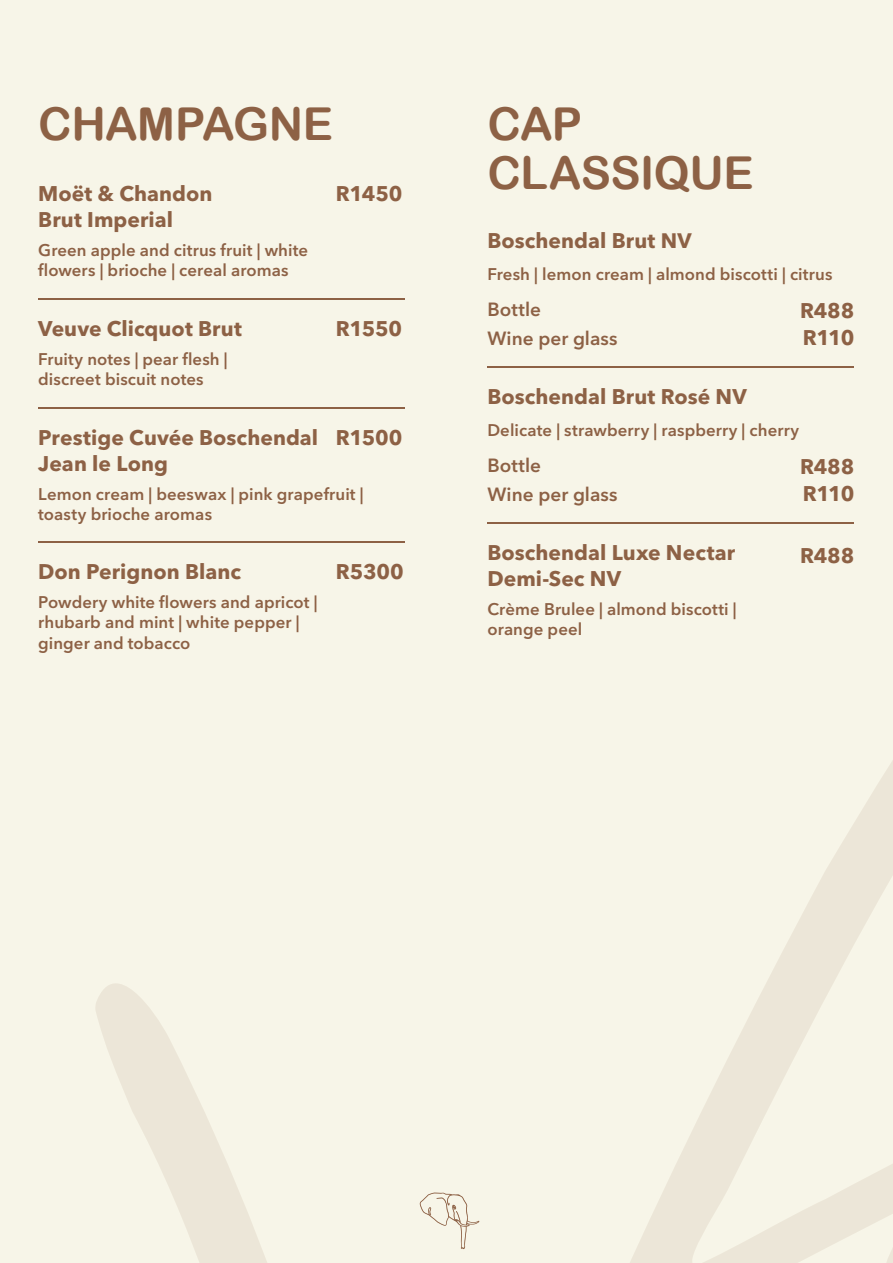
<style>
.page{position:relative;width:893px;height:1263px;background:#f7f5e8}
.page>*{position:absolute;margin:0;border:0;box-sizing:border-box;transform-origin:0 0}
.t1{font:45.3px/48.4px "Arial Rounded MT Bold";letter-spacing:-.01em;color:#8d6145}
.t2{font:700 21.15px/25.3px "Avenir Next LT Pro";color:#8d6145}
.t3{font:600 18.9px "Avenir Next LT Pro";color:#8d6145}
.t4{font:600 16.8px/20.5px "Avenir Next LT Pro";letter-spacing:.005em;color:#8d6145}
.s1{font-size:20.85px}
</style>
<div class="page">
<hr style="left:38px;top:298px;width:367px;height:1px;background:#8d6145">
<hr style="left:38px;top:541px;width:367px;height:1px;background:#8d6145">
<hr style="left:487px;top:367px;width:367px;height:1px;background:#8d6145">
<hr style="left:487px;top:523px;width:367px;height:1px;background:#8d6145">
<hr style="left:38px;top:407px;width:367px;height:2px;background:#8d6145">
<svg style="left:95px;top:761px;width:798px;height:502px"></svg>
<h1 class="t1" style="left:38px;top:100px;width:296px">CHAMPAGNE</h1>
<h1 class="t1" style="left:487px;top:100px;width:268px">CAP<br>CLASSIQUE</h1>
<p class="t2" style="left:38px;top:181px;width:176px">Moët &amp; Chandon<br>Brut Imperial</p>
<p class="t2" style="left:336px;top:181px;width:68px">R1450</p>
<p class="t2" style="left:487px;top:228px;width:206px">Boschendal Brut <span class="s1">NV</span></p>
<p class="t4" style="left:38px;top:239px;width:271px">Green apple and citrus fruit | white flowers | brioche | cereal aromas</p>
<p class="t4" style="left:487px;top:263px;width:346px">Fresh | lemon cream | almond biscotti | citrus</p>
<p class="t2" style="left:38px;top:316px;width:205px">Veuve Clicquot Brut</p>
<p class="t4" style="left:38px;top:349px;width:191px">Fruity notes | pear flesh | discreet biscuit notes</p>
<p class="t2" style="left:38px;top:425px;width:281px">Prestige Cuvée Boschendal<br>Jean le Long</p>
<p class="t2" style="left:336px;top:316px;width:68px">R1550</p>
<p class="t2" style="left:336px;top:425px;width:68px">R1500</p>
<p class="t4" style="left:38px;top:483px;width:327px">Lemon cream | beeswax | pink grapefruit | toasty brioche aromas</p>
<p class="t2" style="left:38px;top:559px;width:204px">Don Perignon Blanc</p>
<p class="t4" style="left:38px;top:592px;width:281px">Powdery white flowers and apricot | rhubarb and mint | white pepper | ginger and tobacco</p>
<p class="t2" style="left:336px;top:559px;width:69px">R5300</p>
<p class="t3" style="left:487px;top:298px;width:55px">Bottle</p>
<p class="t3" style="left:487px;top:326px;width:132px">Wine per glass</p>
<p class="t2" style="left:487px;top:384px;width:261px">Boschendal Brut Rosé NV</p>
<p class="t2" style="left:800px;top:297px;width:56px">R488</p>
<p class="t2" style="left:803px;top:324px;width:53px">R110</p>
<p class="t4" style="left:487px;top:419px;width:313px">Delicate | strawberry | raspberry | cherry</p>
<p class="t3" style="left:487px;top:454px;width:55px">Bottle</p>
<p class="t2" style="left:800px;top:453px;width:56px">R488</p>
<p class="t3" style="left:487px;top:482px;width:132px">Wine per glass</p>
<p class="t2" style="left:803px;top:480px;width:53px">R110</p>
<p class="t2" style="left:487px;top:540px;width:249px">Boschendal Luxe Nectar<br>Demi-Sec NV</p>
<p class="t2" style="left:800px;top:542px;width:56px">R488</p>
<p class="t4" style="left:487px;top:598px;width:251px">Crème Brulee | almond biscotti | orange peel</p>
</div>
